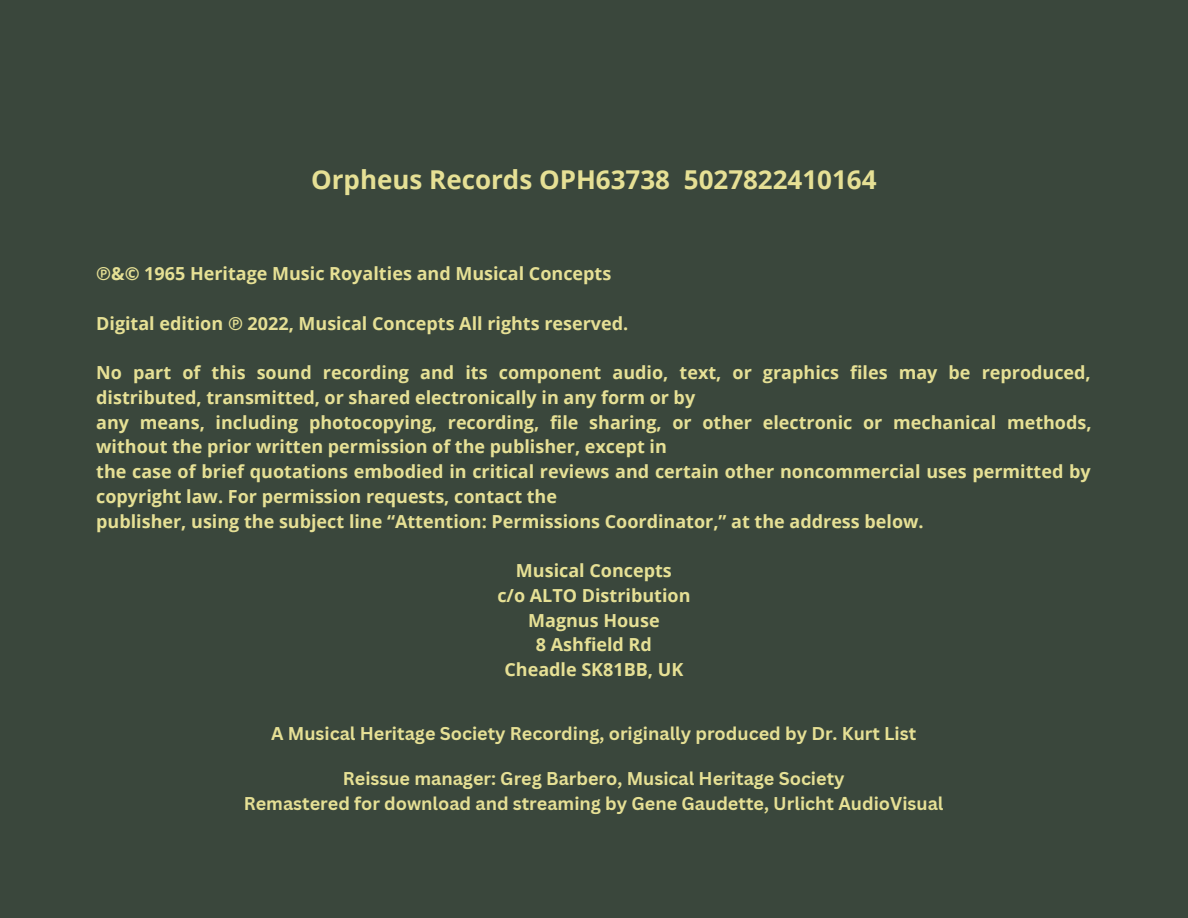
<style>
.page{position:relative;width:1188px;height:918px;background:#3a473c}
.page>*{position:absolute;margin:0;border:0;box-sizing:border-box;transform-origin:0 0}
.t1{font:700 25.95px "Open Sans";color:#e6e095}
.t2{font:700 18px/24.8px "Open Sans";color:#e6e095}
.t3{font:700 18px/24.8px "Canva Sans";color:#e6e095;text-align:center}
.s1{font-family:"Noto Sans"}
</style>
<div class="page">
<h1 class="t1" style="left:311px;top:161px;width:567px">Orpheus Records OPH63738 5027822410164</h1>
<p class="t2" style="left:96px;top:261px;width:517px"><span class="s1">℗</span>&amp;© 1965 Heritage Music Royalties and Musical Concepts</p>
<p class="t2" style="left:96px;top:310px;width:534px">Digital edition <span class="s1">℗</span> 2022, Musical Concepts All rights reserved.</p>
<p class="t2" style="left:96px;top:360px;width:997px">No part of this sound recording and its component audio, text, or graphics files may be reproduced, distributed, transmitted, or shared electronically in any form or by<br>any means, including photocopying, recording, file sharing, or other electronic or mechanical methods, without the prior written permission of the publisher, except in<br>the case of brief quotations embodied in critical reviews and certain other noncommercial uses permitted by copyright law. For permission requests, contact the<br>publisher, using the subject line “Attention: Permissions Coordinator,” at the address below.</p>
<p class="t2" style="left:497px;top:558px;width:195px;text-align:center">Musical Concepts<br>c/o ALTO Distribution<br>Magnus House<br>8 Ashfield Rd<br>Cheadle SK81BB, UK</p>
<p class="t3" style="left:271px;top:721px;width:647px">A Musical Heritage Society Recording, originally produced by Dr. Kurt List</p>
<p class="t3" style="left:244px;top:766px;width:701px">Reissue manager: Greg Barbero, Musical Heritage Society<br>Remastered for download and streaming by Gene Gaudette, Urlicht AudioVisual</p>
</div>
